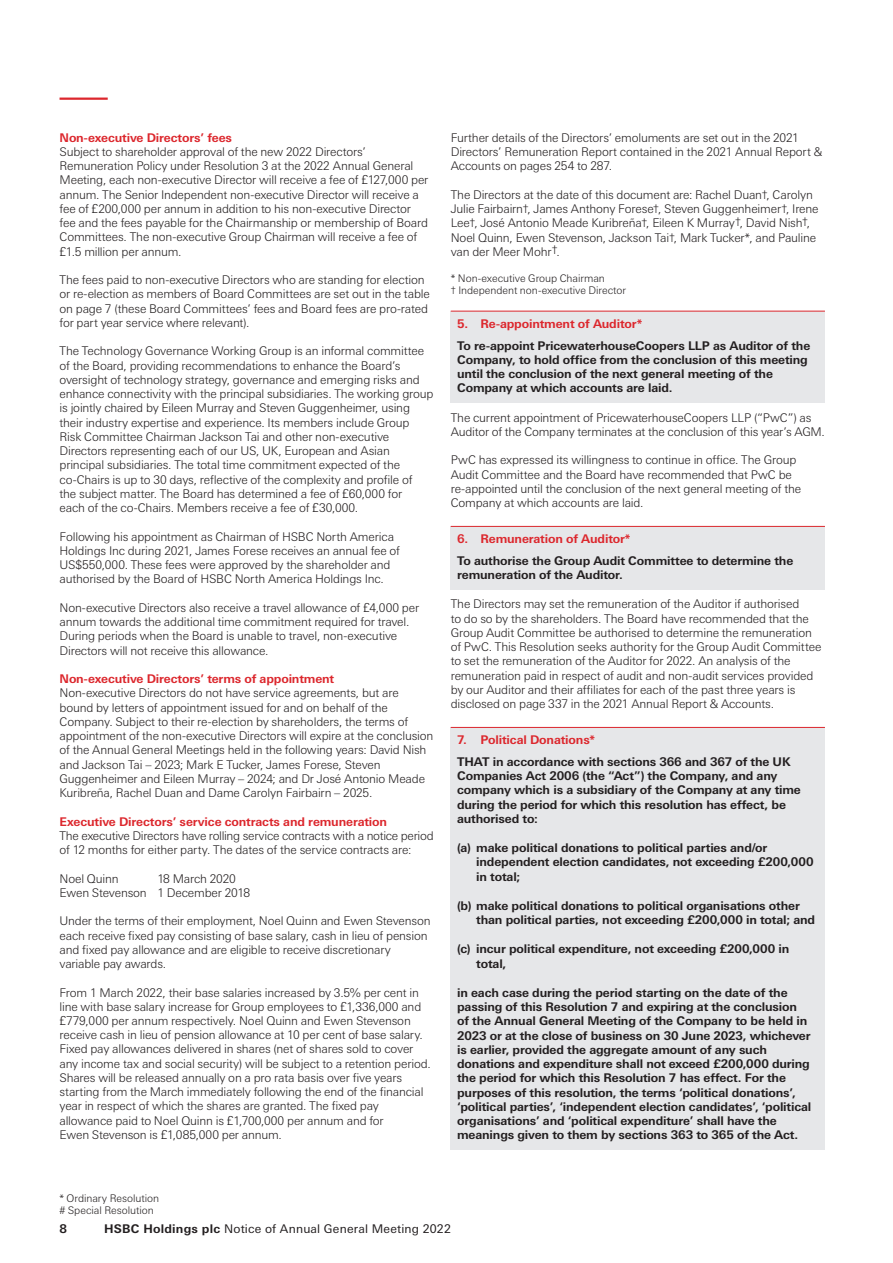
<style>
.page{position:relative;width:893px;height:1263px;background:#fff}
.page>*{position:absolute;margin:0;border:0;box-sizing:border-box;transform-origin:0 0}
.t1{font:300 12px/14.2px "Univers Nextfor HSBC";letter-spacing:-.015em;color:#231f20}
.t2{font:700 12px/14.2px "Univers Nextfor HSBC";letter-spacing:-.015em;color:#231f20}
.t3{font:700 12px "Univers Nextfor HSBC";letter-spacing:-.015em;color:#dc272d}
.t4{font:12px "Univers Nextfor HSBC";letter-spacing:.015em;color:#231f20}
.t5{font:300 10.5px/12px "Univers Nextfor HSBC";letter-spacing:-.005em;color:#231f20}
.s1{font-weight:700}
</style>
<div class="page">
<div style="left:451px;top:311px;width:374px;height:27px;background:#e6e7e9"></div>
<hr style="left:451px;top:311px;width:374px;height:1px;background:#dc272d">
<div style="left:451px;top:325px;width:374px;height:78px;background:#e6e7e9"></div>
<div style="left:451px;top:526px;width:374px;height:27px;background:#e6e7e9"></div>
<hr style="left:451px;top:526px;width:374px;height:1px;background:#dc272d">
<div style="left:451px;top:541px;width:374px;height:48px;background:#e6e7e9"></div>
<div style="left:451px;top:727px;width:374px;height:27px;background:#e6e7e9"></div>
<hr style="left:451px;top:727px;width:374px;height:1px;background:#dc272d">
<div style="left:451px;top:742px;width:374px;height:91px;background:#e6e7e9"></div>
<div style="left:451px;top:828px;width:374px;height:63px;background:#e6e7e9"></div>
<div style="left:451px;top:886px;width:374px;height:48px;background:#e6e7e9"></div>
<div style="left:451px;top:929px;width:374px;height:49px;background:#e6e7e9"></div>
<div style="left:451px;top:973px;width:374px;height:177px;background:#e6e7e9"></div>
<hr style="left:60px;top:98px;width:48px;height:2px;background:#dc272d">
<p class="t3" style="left:60px;top:129px;width:174px">Non-executive Directors’ fees</p>
<p class="t1" style="left:60px;top:144px;width:370px">Subject to shareholder approval of the new 2022 Directors’ Remuneration Policy under Resolution 3 at the 2022 Annual General Meeting, each non-executive Director will receive a fee of £127,000 per annum. The Senior Independent non-executive Director will receive a fee of £200,000 per annum in addition to his non-executive Director fee and the fees payable for the Chairmanship or membership of Board Committees. The non-executive Group Chairman will receive a fee of £1.5 million per annum.</p>
<p class="t1" style="left:60px;top:273px;width:372px">The fees paid to non-executive Directors who are standing for election or re-election as members of Board Committees are set out in the table on page 7 (these Board Committees’ fees and Board fees are pro-rated for part year service where relevant).</p>
<p class="t1" style="left:60px;top:344px;width:375px">The Technology Governance Working Group is an informal committee of the Board, providing recommendations to enhance the Board’s oversight of technology strategy, governance and emerging risks and enhance connectivity with the principal subsidiaries. The working group is jointly chaired by Eileen Murray and Steven Guggenheimer, using their industry expertise and experience. Its members include Group Risk Committee Chairman Jackson Tai and other non-executive Directors representing each of our US, UK, European and Asian principal subsidiaries. The total time commitment expected of the co-Chairs is up to 30 days, reflective of the complexity and profile of<br>the subject matter. The Board has determined a fee of £60,000 for<br>each of the co-Chairs. Members receive a fee of £30,000.</p>
<p class="t1" style="left:60px;top:529px;width:342px">Following his appointment as Chairman of HSBC North America Holdings Inc during 2021, James Forese receives an annual fee of US$550,000. These fees were approved by the shareholder and authorised by the Board of HSBC North America Holdings Inc.</p>
<p class="t1" style="left:60px;top:600px;width:361px">Non-executive Directors also receive a travel allowance of £4,000 per annum towards the additional time commitment required for travel.<br>During periods when the Board is unable to travel, non-executive Directors will not receive this allowance.</p>
<p class="t3" style="left:60px;top:670px;width:276px">Non-executive Directors’ terms of appointment</p>
<p class="t1" style="left:60px;top:686px;width:375px">Non-executive Directors do not have service agreements, but are bound by letters of appointment issued for and on behalf of the Company. Subject to their re-election by shareholders, the terms of appointment of the non-executive Directors will expire at the conclusion of the Annual General Meetings held in the following years: David Nish and Jackson Tai – 2023; Mark E Tucker, James Forese, Steven Guggenheimer and Eileen Murray – 2024; and Dr José Antonio Meade Kuribreña, Rachel Duan and Dame Carolyn Fairbairn – 2025.</p>
<p class="t3" style="left:60px;top:813px;width:329px">Executive Directors’ service contracts and remuneration</p>
<p class="t1" style="left:60px;top:828px;width:376px">The executive Directors have rolling service contracts with a notice period of 12 months for either party. The dates of the service contracts are:</p>
<p class="t1" style="left:60px;top:871px;width:61px">Noel Quinn</p>
<p class="t1" style="left:60px;top:871px;width:192px;text-indent:98px">18 March 2020<br>Ewen Stevenson 1 December 2018</p>
<p class="t1" style="left:60px;top:914px;width:373px">Under the terms of their employment, Noel Quinn and Ewen Stevenson each receive fixed pay consisting of base salary, cash in lieu of pension and fixed pay allowance and are eligible to receive discretionary variable pay awards.</p>
<p class="t1" style="left:60px;top:985px;width:373px">From 1 March 2022, their base salaries increased by 3.5% per cent in line with base salary increase for Group employees to £1,336,000 and £779,000 per annum respectively. Noel Quinn and Ewen Stevenson receive cash in lieu of pension allowance at 10 per cent of base salary.<br>Fixed pay allowances delivered in shares (net of shares sold to cover any income tax and social security) will be subject to a retention period.<br>Shares will be released annually on a pro rata basis over five years starting from the March immediately following the end of the financial year in respect of which the shares are granted. The fixed pay allowance paid to Noel Quinn is £1,700,000 per annum and for<br>Ewen Stevenson is £1,085,000 per annum.</p>
<p class="t1" style="left:451px;top:130px;width:373px">Further details of the Directors’ emoluments are set out in the 2021<br>Directors’ Remuneration Report contained in the 2021 Annual Report &amp;<br>Accounts on pages 254 to 287.</p>
<p class="t1" style="left:451px;top:187px;width:369px">The Directors at the date of this document are: Rachel Duan†, Carolyn Julie Fairbairn†, James Anthony Forese†, Steven Guggenheimer†, Irene Lee†, José Antonio Meade Kuribreña†, Eileen K Murray†, David Nish†, Noel Quinn, Ewen Stevenson, Jackson Tai†, Mark Tucker*, and Pauline van der Meer Mohr†.</p>
<p class="t5" style="left:451px;top:272px;width:177px">* Non-executive Group Chairman<br>† Independent non-executive Director</p>
<p class="t3" style="left:457px;top:315px;width:187px">5. Re-appointment of Auditor*</p>
<p class="t2" style="left:457px;top:337px;width:355px">To re-appoint PricewaterhouseCoopers LLP as Auditor of the Company, to hold office from the conclusion of this meeting until the conclusion of the next general meeting of the Company at which accounts are laid.</p>
<p class="t1" style="left:451px;top:410px;width:376px">The current appointment of PricewaterhouseCoopers LLP (“PwC”) as<br>Auditor of the Company terminates at the conclusion of this year’s AGM.</p>
<p class="t1" style="left:451px;top:453px;width:352px">PwC has expressed its willingness to continue in office. The Group Audit Committee and the Board have recommended that PwC be re-appointed until the conclusion of the next general meeting of the Company at which accounts are laid.</p>
<p class="t3" style="left:457px;top:530px;width:175px">6. Remuneration of Auditor*</p>
<p class="t2" style="left:457px;top:553px;width:338px">To authorise the Group Audit Committee to determine the remuneration of the Auditor.</p>
<p class="t1" style="left:451px;top:597px;width:372px">The Directors may set the remuneration of the Auditor if authorised<br>to do so by the shareholders. The Board have recommended that the Group Audit Committee be authorised to determine the remuneration of PwC. This Resolution seeks authority for the Group Audit Committee to set the remuneration of the Auditor for 2022. An analysis of the remuneration paid in respect of audit and non-audit services provided by our Auditor and their affiliates for each of the past three years is disclosed on page 337 in the 2021 Annual Report &amp; Accounts.</p>
<p class="t3" style="left:457px;top:731px;width:139px">7. Political Donations*</p>
<p class="t2" style="left:457px;top:754px;width:345px">THAT in accordance with sections 366 and 367 of the UK Companies Act 2006 (the “Act”) the Company, and any company which is a subsidiary of the Company at any time during the period for which this resolution has effect, be authorised to:</p>
<p class="t2" style="left:476px;top:840px;width:339px;text-indent:-19px">(a) make political donations to political parties and/or independent election candidates, not exceeding £200,000 in total;</p>
<p class="t2" style="left:476px;top:898px;width:340px;text-indent:-19px">(b) make political donations to political organisations other than political parties, not exceeding £200,000 in total; and</p>
<p class="t2" style="left:476px;top:941px;width:315px;text-indent:-19px">(c) incur political expenditure, not exceeding £200,000 in total,</p>
<p class="t2" style="left:457px;top:985px;width:356px">in each case during the period starting on the date of the passing of this Resolution 7 and expiring at the conclusion of the Annual General Meeting of the Company to be held in 2023 or at the close of business on 30 June 2023, whichever is earlier, provided the aggregate amount of any such donations and expenditure shall not exceed £200,000 during the period for which this Resolution 7 has effect. For the purposes of this resolution, the terms ‘political donations’, ‘political parties’, ‘independent election candidates’, ‘political organisations’ and ‘political expenditure’ shall have the meanings given to them by sections 363 to 365 of the Act.</p>
<p class="t5" style="left:60px;top:1192px;width:101px">* Ordinary Resolution # Special Resolution</p>
<p class="t2" style="left:60px;top:1221px;width:9px">8</p>
<p class="t4" style="left:104px;top:1222px;width:348px"><span class="s1">HSBC Holdings plc</span> Notice of Annual General Meeting 2022</p>
</div>
